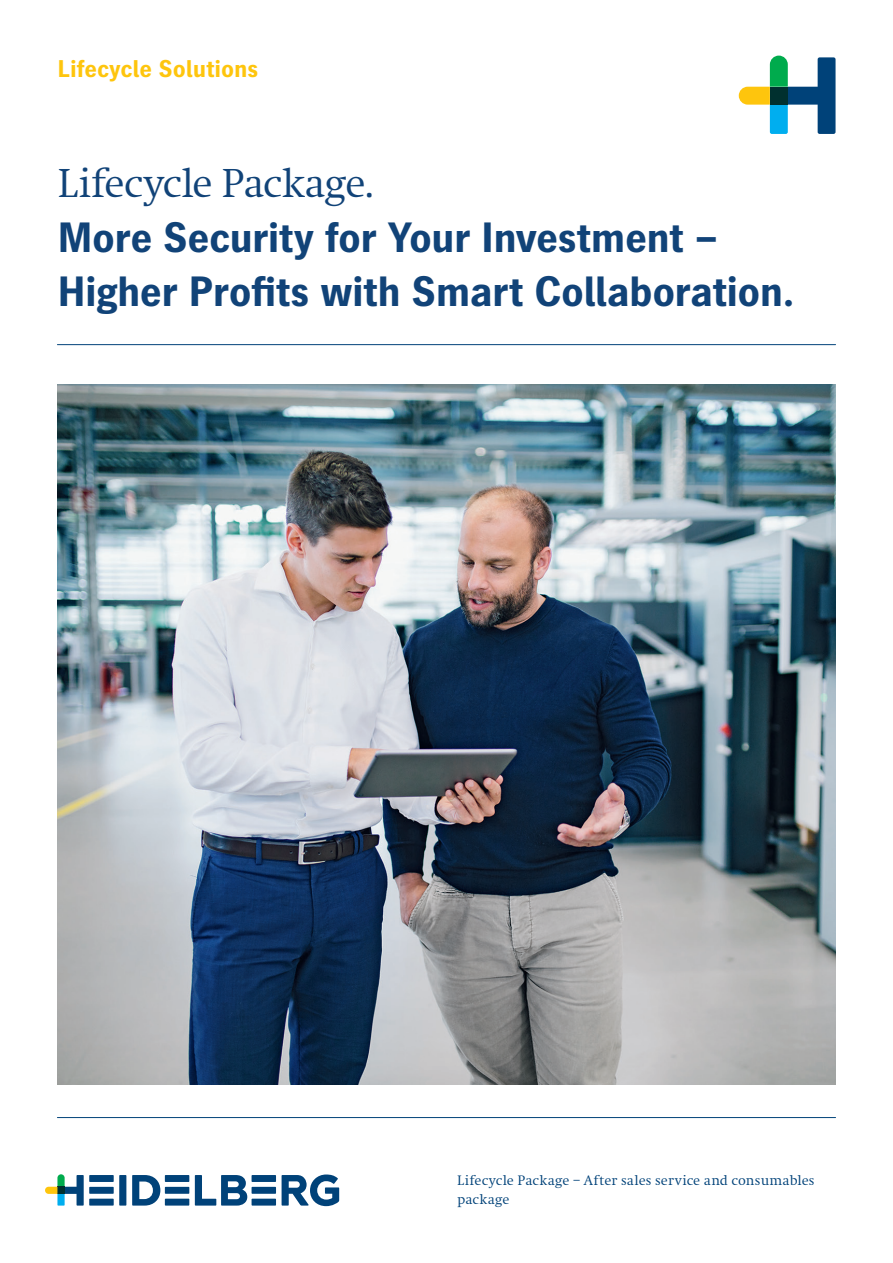
<style>
.page{position:relative;width:893px;height:1263px;background:#fff}
.page>*{position:absolute;margin:0;border:0;box-sizing:border-box;transform-origin:0 0}
._001_Headline_2___A4{font:700 42px/54.4px "Heidelberg Gothic Ml";letter-spacing:-.015em;color:#114378}
._008_Portfolio_Title{font:700 24px "Heidelberg Gothic Ml";color:#fec50d}
.English_USA{font:14.25px/19.2px "Heidelberg Antiqua ML";letter-spacing:.005em;color:#004279}
.s1{font-family:"Heidelberg Antiqua ML";font-weight:400}
</style>
<div class="page">
<svg style="left:132px;top:1175px;width:28px;height:30px"></svg>
<div style="left:119px;top:1175px;width:7px;height:30px;background:#004279"></div>
<div style="left:89px;top:1175px;width:25px;height:7px;background:#004279"></div>
<div style="left:89px;top:1187px;width:25px;height:7px;background:#004279"></div>
<div style="left:89px;top:1199px;width:25px;height:6px;background:#004279"></div>
<div style="left:165px;top:1175px;width:24px;height:7px;background:#004279"></div>
<div style="left:165px;top:1187px;width:24px;height:7px;background:#004279"></div>
<div style="left:165px;top:1199px;width:24px;height:6px;background:#004279"></div>
<svg style="left:195px;top:1175px;width:52px;height:30px"></svg>
<div style="left:252px;top:1175px;width:24px;height:7px;background:#004279"></div>
<div style="left:252px;top:1187px;width:24px;height:7px;background:#004279"></div>
<div style="left:252px;top:1199px;width:24px;height:6px;background:#004279"></div>
<svg style="left:282px;top:1174px;width:57px;height:32px"></svg>
<svg style="left:45px;top:1174px;width:39px;height:31px"></svg>
<svg style="left:739px;top:56px;width:96px;height:78px"></svg>
<div style="left:770px;top:87px;width:18px;height:18px;background:#00302f"></div>
<img style="left:57px;top:384px;width:779px;height:700px">
<hr style="left:57px;top:1117px;width:779px;height:1px;background:#004279">
<hr style="left:57px;top:344px;width:779px;height:1px;background:#004279">
<p class="_008_Portfolio_Title" style="left:57px;top:55px;width:203px">Lifecycle Solutions</p>
<p class="_001_Headline_2___A4" style="left:57px;top:157px;width:663px"><span class="s1">Lifecycle Package.<br></span>More Security for Your Investment –</p>
<p class="_001_Headline_2___A4" style="left:57px;top:266px;width:739px">Higher Profits with Smart Collaboration.</p>
<p class="English_USA" style="left:457px;top:1170px;width:359px">Lifecycle Package – After sales service and consumables package</p>
</div>
